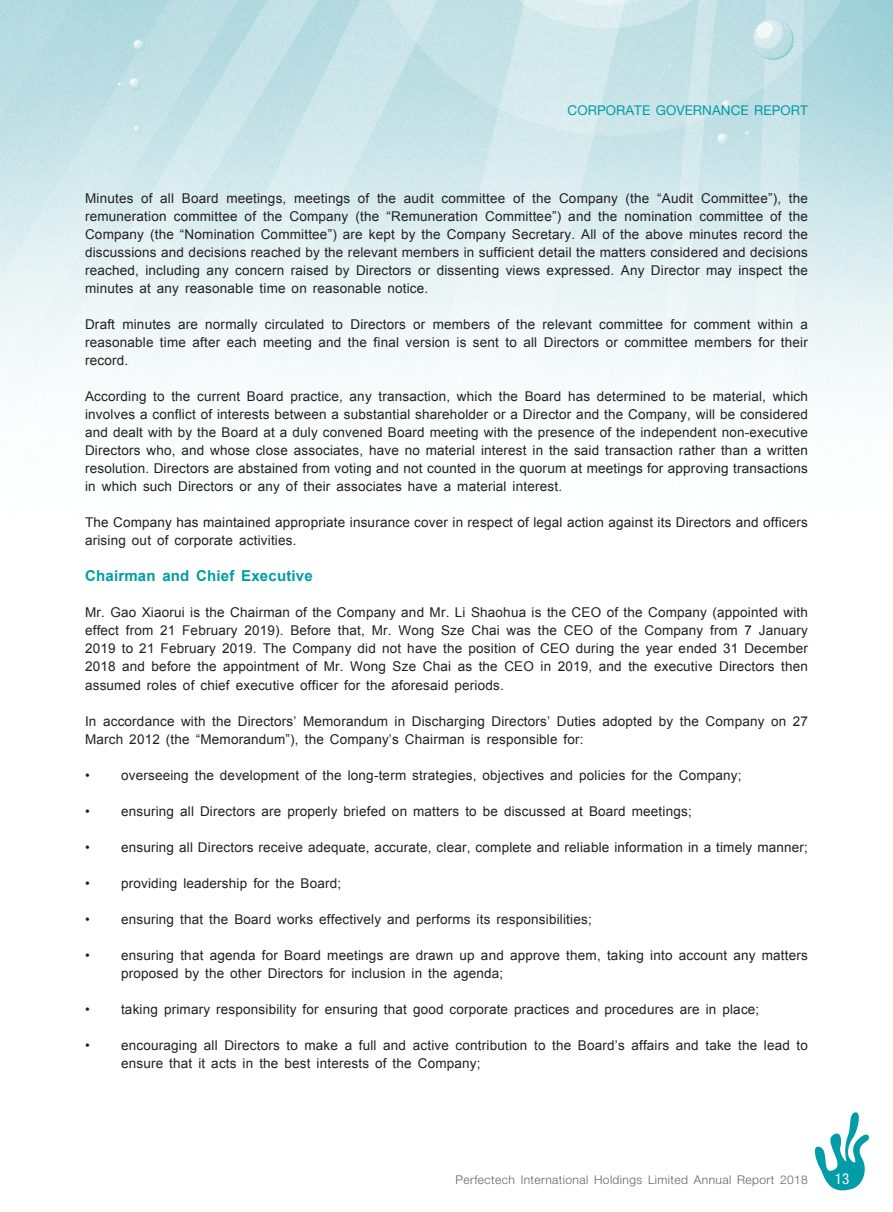
<style>
.page{position:relative;width:893px;height:1212px;background:#fff}
.page>*{position:absolute;margin:0;border:0;box-sizing:border-box;transform-origin:0 0}
._04___H2{font:700 15px "Arial";letter-spacing:.015em;color:#009ca7}
.t1{font:condensed 15px "Helvetica Neue LT Std";color:#fff}
._01_Body_Text{font:13.5px/18px "Arial";letter-spacing:.015em;color:#231f20;text-align:justify}
._07_IN0{font:13.5px/18px "Arial";letter-spacing:.015em;color:#231f20}
.t2{font:13.5px "Helvetica Neue LT Std";letter-spacing:.005em;color:#009ca7}
.t3{font:300 12px "Helvetica Neue LT Std";letter-spacing:.035em;color:#636366}
</style>
<div class="page">
<svg style="left:814px;top:1112px;width:55px;height:79px"></svg>
<img style="left:0;top:0;width:893px;height:415px">
<p class="t2" style="left:568px;top:102px;width:242px">CORPORATE GOVERNANCE REPORT</p>
<p class="_01_Body_Text" style="left:85px;top:190px;width:724px">Minutes of all Board meetings, meetings of the audit committee of the Company (the “Audit Committee”), the remuneration committee of the Company (the “Remuneration Committee”) and the nomination committee of the Company (the “Nomination Committee”) are kept by the Company Secretary. All of the above minutes record the discussions and decisions reached by the relevant members in sufficient detail the matters considered and decisions reached, including any concern raised by Directors or dissenting views expressed. Any Director may inspect the minutes at any reasonable time on reasonable notice.</p>
<p class="_01_Body_Text" style="left:85px;top:316px;width:724px">Draft minutes are normally circulated to Directors or members of the relevant committee for comment within a reasonable time after each meeting and the final version is sent to all Directors or committee members for their record.</p>
<p class="_01_Body_Text" style="left:85px;top:388px;width:724px">According to the current Board practice, any transaction, which the Board has determined to be material, which involves a conflict of interests between a substantial shareholder or a Director and the Company, will be considered and dealt with by the Board at a duly convened Board meeting with the presence of the independent non-executive Directors who, and whose close associates, have no material interest in the said transaction rather than a written resolution. Directors are abstained from voting and not counted in the quorum at meetings for approving transactions in which such Directors or any of their associates have a material interest.</p>
<p class="_01_Body_Text" style="left:85px;top:514px;width:724px">The Company has maintained appropriate insurance cover in respect of legal action against its Directors and officers arising out of corporate activities.</p>
<p class="_04___H2" style="left:85px;top:566px;width:229px">Chairman and Chief Executive</p>
<p class="_01_Body_Text" style="left:85px;top:604px;width:724px">Mr. Gao Xiaorui is the Chairman of the Company and Mr. Li Shaohua is the CEO of the Company (appointed with effect from 21 February 2019). Before that, Mr. Wong Sze Chai was the CEO of the Company from 7 January 2019 to 21 February 2019. The Company did not have the position of CEO during the year ended 31 December 2018 and before the appointment of Mr. Wong Sze Chai as the CEO in 2019, and the executive Directors then assumed roles of chief executive officer for the aforesaid periods.</p>
<p class="_01_Body_Text" style="left:85px;top:712px;width:724px">In accordance with the Directors’ Memorandum in Discharging Directors’ Duties adopted by the Company on 27<br>March 2012 (the “Memorandum”), the Company’s Chairman is responsible for:</p>
<p class="_07_IN0" style="left:85px;top:766px;width:658px">• overseeing the development of the long-term strategies, objectives and policies for the Company;</p>
<p class="_07_IN0" style="left:85px;top:802px;width:608px">• ensuring all Directors are properly briefed on matters to be discussed at Board meetings;</p>
<p class="_07_IN0" style="left:85px;top:838px;width:724px">• ensuring all Directors receive adequate, accurate, clear, complete and reliable information in a timely manner;</p>
<p class="_07_IN0" style="left:85px;top:874px;width:258px">• providing leadership for the Board;</p>
<p class="_07_IN0" style="left:85px;top:910px;width:508px">• ensuring that the Board works effectively and performs its responsibilities;</p>
<p class="_07_IN0" style="left:121px;top:946px;width:688px;text-indent:-36px">• ensuring that agenda for Board meetings are drawn up and approve them, taking into account any matters proposed by the other Directors for inclusion in the agenda;</p>
<p class="_07_IN0" style="left:85px;top:1000px;width:676px">• taking primary responsibility for ensuring that good corporate practices and procedures are in place;</p>
<p class="_07_IN0" style="left:121px;top:1036px;width:688px;text-indent:-36px">• encouraging all Directors to make a full and active contribution to the Board’s affairs and take the lead to ensure that it acts in the best interests of the Company;</p>
<p class="t3" style="left:456px;top:1172px;width:354px">Perfectech International Holdings Limited Annual Report 2018</p>
<p class="t1" style="left:835px;top:1169px;width:16px">13</p>
</div>
